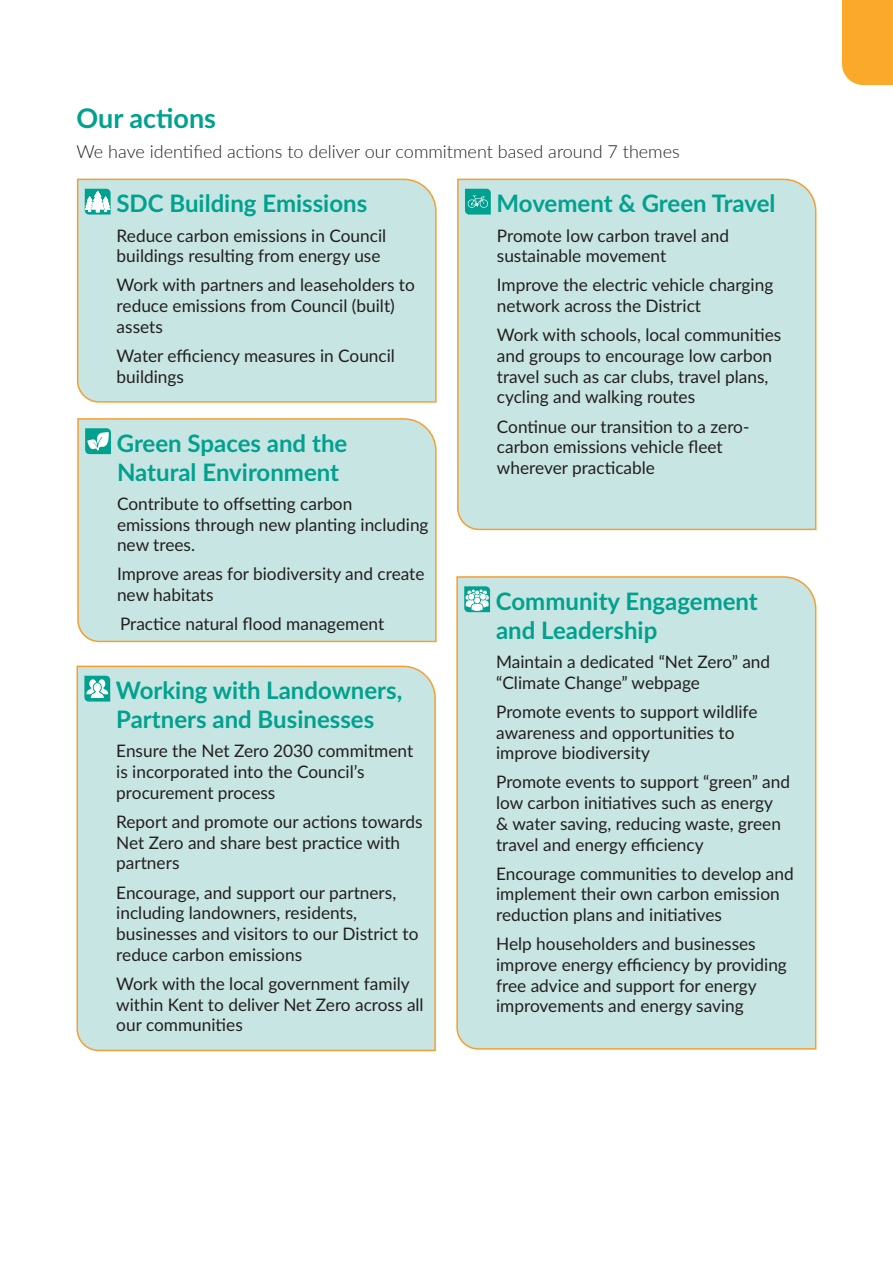
<style>
.page{position:relative;width:893px;height:1263px;background:#fff}
.page>*{position:absolute;margin:0;border:0;box-sizing:border-box;transform-origin:0 0}
.t1{font:700 27px "Lato";color:#00a18f}
.t2{font:700 24px/28.8px "Lato";color:#00a18f}
.t3{font:300 18px "Lato";color:#231f20}
.t4{font:17.25px/20.7px "Lato";color:#231f20}
</style>
<div class="page">
<div style="left:842px;top:0;width:51px;height:85px;background:#faa92a"></div>
<div style="left:76px;top:178px;width:361px;height:225px;background:#c7e5e2"></div>
<div style="left:76px;top:665px;width:360px;height:387px;background:#c7e5e2"></div>
<div style="left:456px;top:576px;width:361px;height:474px;background:#c7e5e2"></div>
<svg style="left:77px;top:418px;width:360px;height:225px"></svg>
<div style="left:457px;top:178px;width:360px;height:353px;background:#c7e5e2"></div>
<p class="t1" style="left:77px;top:98px;width:141px">Our actions</p>
<p class="t3" style="left:77px;top:139px;width:605px">We have identified actions to deliver our commitment based around 7 themes</p>
<p class="t2" style="left:116px;top:188px;width:252px">SDC Building Emissions</p>
<p class="t4" style="left:117px;top:224px;width:271px">Reduce carbon emissions in Council buildings resulting from energy use</p>
<p class="t4" style="left:117px;top:274px;width:300px">Work with partners and leaseholders to reduce emissions from Council (built) assets</p>
<p class="t4" style="left:117px;top:345px;width:280px">Water efficiency measures in Council buildings</p>
<p class="t2" style="left:497px;top:188px;width:280px">Movement &amp; Green Travel</p>
<p class="t4" style="left:497px;top:224px;width:234px">Promote low carbon travel and sustainable movement</p>
<p class="t4" style="left:497px;top:274px;width:278px">Improve the electric vehicle charging network across the District</p>
<p class="t4" style="left:497px;top:324px;width:286px">Work with schools, local communities and groups to encourage low carbon travel such as car clubs, travel plans, cycling and walking routes</p>
<p class="t4" style="left:497px;top:415px;width:254px">Continue our transition to a zero&shy;carbon emissions vehicle fleet wherever practicable</p>
<p class="t2" style="left:117px;top:428px;width:232px">Green Spaces and the<br>Natural Environment</p>
<p class="t4" style="left:117px;top:492px;width:313px">Contribute to offsetting carbon emissions through new planting including new trees.</p>
<p class="t4" style="left:117px;top:563px;width:309px">Improve areas for biodiversity and create new habitats</p>
<p class="t4" style="left:120px;top:613px;width:266px">Practice natural flood management</p>
<p class="t2" style="left:496px;top:586px;width:263px">Community Engagement and Leadership</p>
<p class="t4" style="left:496px;top:651px;width:276px">Maintain a dedicated “Net Zero” and “Climate Change” webpage</p>
<p class="t4" style="left:496px;top:700px;width:263px">Promote events to support wildlife awareness and opportunities to improve biodiversity</p>
<p class="t4" style="left:496px;top:771px;width:295px">Promote events to support “green” and low carbon initiatives such as energy<br>&amp; water saving, reducing waste, green travel and energy efficiency</p>
<p class="t4" style="left:496px;top:862px;width:299px">Encourage communities to develop and implement their own carbon emission reduction plans and initiatives</p>
<p class="t4" style="left:496px;top:933px;width:292px">Help householders and businesses improve energy efficiency by providing free advice and support for energy improvements and energy saving</p>
<p class="t2" style="left:116px;top:675px;width:288px">Working with Landowners,<br>Partners and Businesses</p>
<p class="t4" style="left:116px;top:740px;width:298px">Ensure the Net Zero 2030 commitment is incorporated into the Council’s procurement process</p>
<p class="t4" style="left:116px;top:810px;width:308px">Report and promote our actions towards<br>Net Zero and share best practice with partners</p>
<p class="t4" style="left:116px;top:881px;width:304px">Encourage, and support our partners, including landowners, residents, businesses and visitors to our District to reduce carbon emissions</p>
<p class="t4" style="left:116px;top:972px;width:309px">Work with the local government family within Kent to deliver Net Zero across all our communities</p>
</div>
